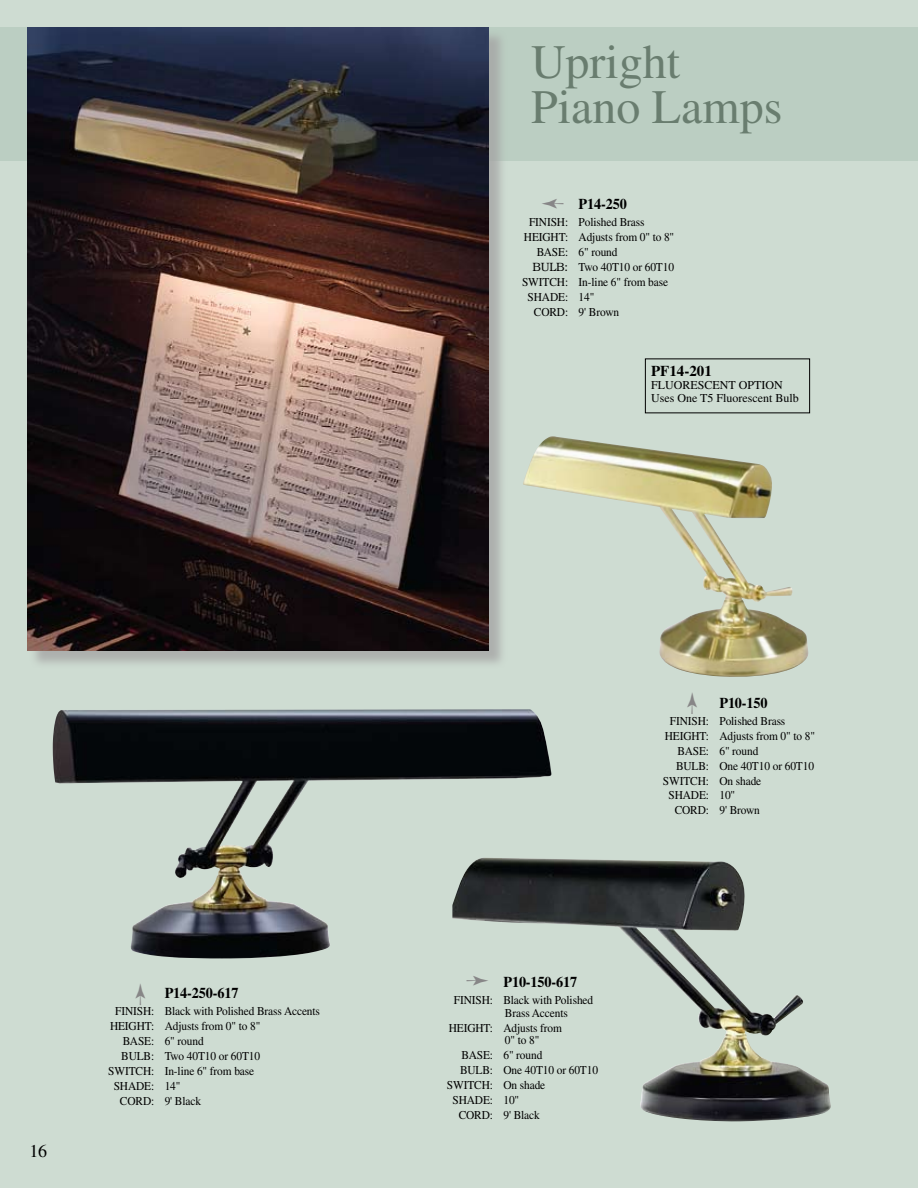
<style>
.page{position:relative;width:918px;height:1188px;background:#cedcd2}
.page>*{position:absolute;margin:0;border:0;box-sizing:border-box;transform-origin:0 0}
.t1{font:48px/45px "Times";color:#697d6f}
.t2{font:18px "Times";color:#000}
.t3{font:700 15px "Times";letter-spacing:-.01em;color:#000;scale:.95 1}
.t4{font:700 15px "Times";letter-spacing:-.01em;color:#000}
.t5{font:12px/12.8px "Times";letter-spacing:-.01em;color:#000;text-align:center;scale:.95 1}
.t6{font:12px/12.8px "Times";letter-spacing:-.01em;color:#000}
.s1{font-family:"Bookman";font-weight:300}
</style>
<div class="page">
<div style="left:0;top:27px;width:918px;height:133px;background:#bbcec2"></div>
<img style="left:523px;top:436px;width:286px;height:241px">
<img style="left:551px;top:859px;width:280px;height:263px">
<div style="left:29px;top:29px;width:486px;height:647px;background:#a3a2a2;opacity:.75"></div>
<img style="left:27px;top:27px;width:462px;height:624px">
<img style="left:53px;top:709px;width:498px;height:250px">
<h2 class="t2" style="left:29px;top:1141px;width:19px">16</h2>
<p class="t3" style="left:165px;top:984px;width:79px">P14-250-617</p>
<p class="t5" style="left:115px;top:1005px;width:14px">FINIS</p>
<p class="t5" style="left:143px;top:1005px;width:188px">H: Black with Polished Brass Accents</p>
<p class="t5" style="left:110px;top:1020px;width:160px">HEIGHT: Adjusts from 0" to 8"</p>
<p class="t5" style="left:123px;top:1035px;width:87px">BASE : 6" round</p>
<p class="t5" style="left:121px;top:1050px;width:148px">BULB: Two 40T10 or 60T10</p>
<p class="t5" style="left:96px;top:1065px;width:168px">SWITCH: In-line 6" from base</p>
<p class="t5" style="left:96px;top:1079px;width:91px">SHADE: 14"</p>
<p class="t5" style="left:96px;top:1094px;width:14px">COR</p>
<p class="t5" style="left:143px;top:1094px;width:63px">D: 9' Black</p>
<h1 class="t1" style="left:531px;top:39px;width:253px">Upright<br>Piano Lamps</h1>
<p class="t3" style="left:579px;top:195px;width:52px">P14-250</p>
<p class="t5" style="left:529px;top:216px;width:14px">FINIS</p>
<p class="t5" style="left:557px;top:216px;width:94px">H: Polished Brass</p>
<p class="t5" style="left:524px;top:230px;width:160px">HEIGHT: Adjusts from 0" to 8"</p>
<p class="t5" style="left:537px;top:245px;width:87px">BASE : 6" round</p>
<p class="t5" style="left:532px;top:261px;width:151px"><span class="s1">BULB:</span> Two 40T10 or 60T10</p>
<p class="t5" style="left:510px;top:276px;width:168px">SWITCH: In-line 6" from base</p>
<p class="t5" style="left:510px;top:291px;width:91px">SHADE: 14"</p>
<p class="t5" style="left:510px;top:306px;width:14px">COR</p>
<p class="t5" style="left:557px;top:306px;width:67px">D: 9' Brown</p>
<p class="t4" style="left:651px;top:362px;width:62px">PF14-201</p>
<p class="t6" style="left:651px;top:379px;width:149px">Fluorescent Option<br>Uses One T5 Fluorescent Bulb</p>
<p class="t3" style="left:719px;top:694px;width:52px">P10-150</p>
<p class="t5" style="left:670px;top:714px;width:14px">FINIS</p>
<p class="t5" style="left:698px;top:714px;width:94px">H: Polished Brass</p>
<p class="t5" style="left:665px;top:729px;width:160px">HEIGHT: Adjusts from 0" to 8"</p>
<p class="t5" style="left:678px;top:744px;width:87px">BASE : 6" round</p>
<p class="t5" style="left:676px;top:759px;width:147px">BULB: One 40T10 or 60T10</p>
<p class="t5" style="left:650px;top:774px;width:118px">SWITCH: On shade</p>
<p class="t5" style="left:650px;top:789px;width:91px">SHADE: 10"</p>
<p class="t5" style="left:650px;top:804px;width:14px">COR</p>
<p class="t5" style="left:698px;top:804px;width:67px">D: 9' Brown</p>
<p class="t3" style="left:503px;top:973px;width:79px">P10-150-617</p>
<p class="t5" style="left:454px;top:993px;width:14px">FINIS</p>
<p class="t5" style="left:482px;top:993px;width:119px">H: Black with Polished<br>Brass Accents</p>
<p class="t5" style="left:505px;top:1021px;width:62px;text-align:left;text-indent:-56px">HEIGHT: Adjusts from<br>0" to 8"</p>
<p class="t5" style="left:462px;top:1049px;width:87px">BASE : 6" round</p>
<p class="t5" style="left:460px;top:1064px;width:147px">BULB: One 40T10 or 60T10</p>
<p class="t5" style="left:436px;top:1079px;width:117px">SWITCH: On shade</p>
<p class="t5" style="left:436px;top:1093px;width:89px">SHADE: 10"</p>
<p class="t5" style="left:436px;top:1108px;width:14px">COR</p>
<p class="t5" style="left:482px;top:1108px;width:63px">D: 9' Black</p>
</div>
